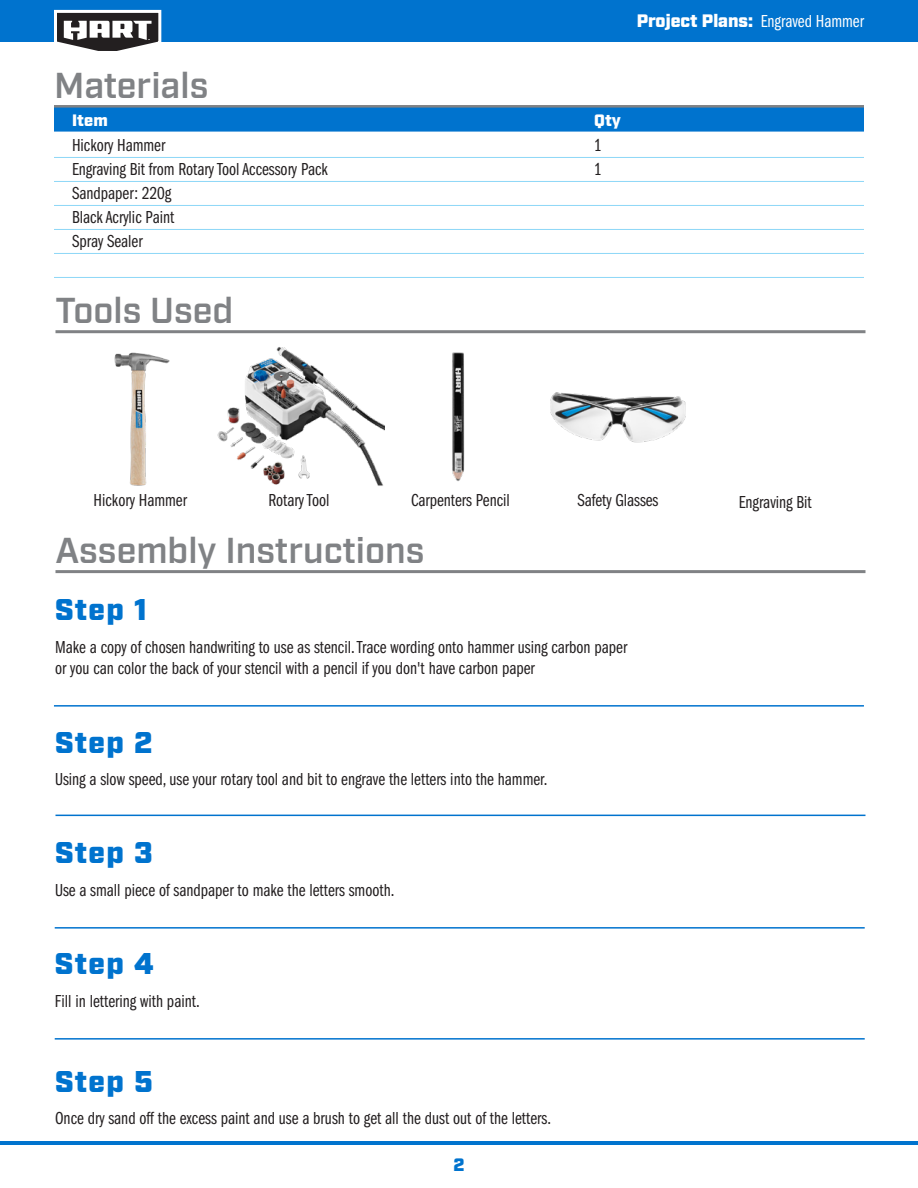
<style>
.page{position:relative;width:918px;height:1188px;background:#fff}
.page>*{position:absolute;margin:0;border:0;box-sizing:border-box;transform-origin:0 0}
.section_head{font:600 36px "Industry";color:#808285}
.instructions{font:900 30px "Industry";letter-spacing:.04em;color:#0073ce}
.instruction_2{font:18px/21.6px "Franklin Gothic LT Pro Bk Cm";color:#231f20}
.list{font:18px "Franklin Gothic LT Pro Bk Cm";color:#231f20}
.instructions-2{font:18px "Franklin Gothic LT Pro Bk Cm";color:#231f20}
.page_header{font:18px "Franklin Gothic LT Pro Bk Cm";color:#fff}
.page_no{font:900 18px "Industry";color:#0073ce}
.listing_head{font:900 16.5px "Industry";letter-spacing:.01em;color:#fff}
.s1{font-family:"Industry";font-weight:900}
</style>
<div class="page">
<div style="left:0;top:0;width:918px;height:41px;background:#0073ce"></div>
<hr style="left:0;top:1141px;width:918px;height:3px;background:#0073ce">
<svg style="left:52px;top:9px;width:111px;height:42px;background:#82858a"></svg>
<hr style="left:54px;top:105px;width:810px;height:3px;background:#808285">
<div style="left:54px;top:108px;width:810px;height:24px;background:#0073ce"></div>
<hr style="left:54px;top:157px;width:810px;height:1px;background:#8dd7f7">
<hr style="left:54px;top:181px;width:810px;height:1px;background:#8dd7f7">
<hr style="left:54px;top:205px;width:810px;height:1px;background:#8dd7f7">
<hr style="left:54px;top:229px;width:810px;height:1px;background:#8dd7f7">
<hr style="left:54px;top:253px;width:810px;height:1px;background:#8dd7f7">
<hr style="left:54px;top:277px;width:810px;height:1px;background:#8dd7f7">
<hr style="left:56px;top:330px;width:810px;height:3px;background:#808285">
<img style="left:114px;top:352px;width:56px;height:134px">
<img style="left:452px;top:352px;width:13px;height:129px">
<img style="left:550px;top:392px;width:135px;height:51px">
<img style="left:217px;top:333px;width:168px;height:153px">
<hr style="left:55px;top:570px;width:810px;height:3px;background:#808285">
<hr style="left:54px;top:705px;width:810px;height:2px;background:#0073ce">
<hr style="left:55px;top:815px;width:810px;height:1px;background:#0073ce">
<hr style="left:55px;top:927px;width:810px;height:2px;background:#0073ce">
<hr style="left:55px;top:1038px;width:810px;height:2px;background:#0073ce">
<p class="section_head" style="left:54px;top:64px;width:156px">Materials</p>
<p class="listing_head" style="left:72px;top:110px;width:37px">Item</p>
<p class="listing_head" style="left:594px;top:110px;width:28px">Qty</p>
<p class="list" style="left:72px;top:135px;width:95px">Hickory Hammer</p>
<p class="list" style="left:594px;top:135px;width:9px">1</p>
<p class="list" style="left:72px;top:159px;width:258px">Engraving Bit from Rotary Tool Accessory Pack</p>
<p class="list" style="left:594px;top:159px;width:9px">1</p>
<p class="list" style="left:72px;top:183px;width:101px">Sandpaper: 220g</p>
<p class="list" style="left:72px;top:207px;width:104px">Black Acrylic Paint</p>
<p class="list" style="left:72px;top:231px;width:72px">Spray Sealer</p>
<p class="page_header" style="left:637px;top:11px;width:229px"><span class="s1">Project Plans:</span> Engraved Hammer</p>
<p class="section_head" style="left:56px;top:290px;width:179px">Tools Used</p>
<p class="instruction_2" style="left:94px;top:489px;width:95px">Hickory Hammer</p>
<p class="instruction_2" style="left:268px;top:489px;width:63px">Rotary Tool</p>
<p class="instruction_2" style="left:411px;top:489px;width:100px">Carpenters Pencil</p>
<p class="instruction_2" style="left:577px;top:489px;width:83px">Safety Glasses</p>
<p class="instruction_2" style="left:739px;top:491px;width:75px">Engraving Bit</p>
<p class="section_head" style="left:55px;top:530px;width:371px">Assembly Instructions</p>
<p class="instructions" style="left:55px;top:592px;width:94px">Step 1</p>
<p class="instruction_2" style="left:55px;top:636px;width:574px">Make a copy of chosen handwriting to use as stencil. Trace wording onto hammer using carbon paper or you can color the back of your stencil with a pencil if you don't have carbon paper</p>
<p class="instructions" style="left:55px;top:724px;width:99px">Step 2</p>
<p class="instruction_2" style="left:55px;top:768px;width:494px">Using a slow speed, use your rotary tool and bit to engrave the letters into the hammer.</p>
<p class="instructions" style="left:55px;top:835px;width:99px">Step 3</p>
<p class="instruction_2" style="left:55px;top:879px;width:341px">Use a small piece of sandpaper to make the letters smooth.</p>
<p class="instructions" style="left:55px;top:946px;width:100px">Step 4</p>
<p class="instruction_2" style="left:55px;top:990px;width:146px">Fill in lettering with paint.</p>
<p class="instructions" style="left:55px;top:1063px;width:100px">Step 5</p>
<p class="instructions-2" style="left:55px;top:1108px;width:498px">Once dry sand off the excess paint and use a brush to get all the dust out of the letters.</p>
<p class="page_no" style="left:454px;top:1154px;width:12px">2</p>
</div>
